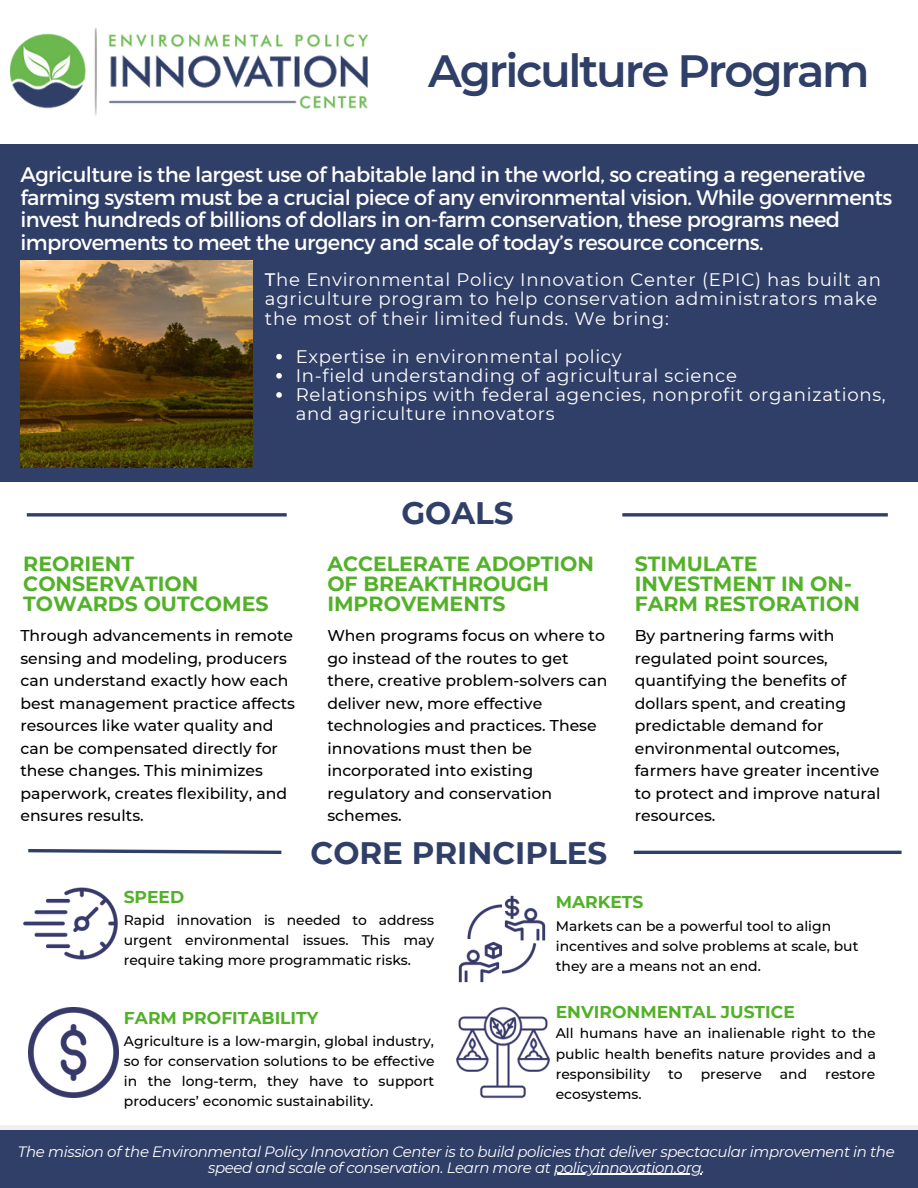
<style>
.page{position:relative;width:918px;height:1188px;background:#fff}
.page>*{position:absolute;margin:0;border:0;box-sizing:border-box;transform-origin:0 0}
.t1{font:600 45.15px "Montserrat";letter-spacing:-.05em;color:#303f68}
.t2{font:700 31.05px "Montserrat";color:#303f68}
.t3{font:21px/22.5px "Montserrat";letter-spacing:-.025em;color:#fff}
.t4{font:700 20.55px/20.2px "Montserrat";color:#53b129}
.t5{font:18.15px/19.2px "Montserrat";letter-spacing:.04em;color:#fff}
.t6{font:700 17.1px "Montserrat";color:#53b129}
.t7{font:500 15.6px/22.5px "Montserrat";color:#000}
.t8{font:italic 15px/15.8px "Montserrat";letter-spacing:-.025em;color:#fff;text-align:center}
.t9{font:500 13.95px/20.1px "Montserrat";color:#000;text-align:justify}
.s1{font-weight:500}
</style>
<div class="page">
<img style="left:10px;top:28px;width:357px;height:88px">
<div style="left:0;top:144px;width:918px;height:338px;background:#303f68"></div>
<div style="left:0;top:1130px;width:918px;height:58px;background:#303f68"></div>
<img style="left:23px;top:887px;width:95px;height:73px">
<svg style="left:27px;top:513px;width:260px;height:4px"></svg>
<svg style="left:622px;top:513px;width:266px;height:4px"></svg>
<svg style="left:28px;top:849px;width:254px;height:5px"></svg>
<hr style="left:634px;top:851px;width:268px;height:3px;background:#303f68">
<img style="left:28px;top:1008px;width:90px;height:90px">
<img style="left:458px;top:895px;width:88px;height:88px">
<img style="left:456px;top:1006px;width:94px;height:93px">
<img style="left:20px;top:260px;width:232px;height:207px">
<hr style="left:554px;top:1174px;width:147px;height:1px;background:#fff">
<svg style="left:276px;top:354px;width:6px;height:5px"></svg>
<svg style="left:276px;top:373px;width:6px;height:6px"></svg>
<svg style="left:276px;top:392px;width:6px;height:6px"></svg>
<p class="t1" style="left:428px;top:44px;width:443px">Agriculture Program</p>
<p class="t3" style="left:20px;top:162px;width:873px">Agriculture is the largest use of habitable land in the world, so creating a regenerative farming system must be a crucial piece of any environmental vision. While governments invest hundreds of billions of dollars in on-farm conservation, these programs need improvements to meet the urgency and scale of today’s resource concerns.</p>
<p class="t5" style="left:265px;top:270px;width:617px"><span class="s1">T</span>he Environmental Policy Innovation Center (EPIC) has built an agriculture program to help conservation administrators make the most of their limited funds. We bring:</p>
<p class="t5" style="left:296px;top:347px;width:327px">Expertise in environmental policy</p>
<p class="t5" style="left:296px;top:366px;width:443px">In-field understanding of agricultural science</p>
<p class="t5" style="left:296px;top:385px;width:592px">Relationships with federal agencies, nonprofit organizations, and agriculture innovators</p>
<p class="t4" style="left:23px;top:553px;width:247px">REORIENT<br>CONSERVATION<br>TOWARDS OUTCOMES</p>
<p class="t7" style="left:20px;top:625px;width:276px">Through advancements in remote sensing and modeling, producers can understand exactly how each best management practice affects resources like water quality and can be compensated directly for these changes. This minimizes paperwork, creates flexibility, and ensures results.</p>
<p class="t2" style="left:401px;top:494px;width:114px">GOALS</p>
<p class="t4" style="left:327px;top:553px;width:268px">ACCELERATE ADOPTION<br>OF BREAKTHROUGH<br>IMPROVEMENTS</p>
<p class="t7" style="left:327px;top:625px;width:282px">When programs focus on where to go instead of the routes to get there, creative problem-solvers can deliver new, more effective technologies and practices. These innovations must then be incorporated into existing regulatory and conservation schemes.</p>
<p class="t4" style="left:635px;top:553px;width:227px">STIMULATE<br>INVESTMENT IN ON-<br>FARM RESTORATION</p>
<p class="t7" style="left:635px;top:625px;width:247px">By partnering farms with regulated point sources, quantifying the benefits of dollars spent, and creating predictable demand for environmental outcomes, farmers have greater incentive to protect and improve natural resources.</p>
<p class="t2" style="left:311px;top:834px;width:298px">CORE PRINCIPLES</p>
<p class="t6" style="left:556px;top:892px;width:89px">MARKETS</p>
<p class="t9" style="left:556px;top:915px;width:304px;text-align:left">Markets can be a powerful tool to align incentives and solve problems at scale, but they are a means not an end.</p>
<p class="t6" style="left:556px;top:1001px;width:241px">ENVIRONMENTAL JUSTICE</p>
<p class="t9" style="left:556px;top:1023px;width:322px">All humans have an inalienable right to the public health benefits nature provides and a responsibility</p>
<p class="t6" style="left:124px;top:887px;width:62px">SPEED</p>
<p class="t9" style="left:124px;top:910px;width:312px">Rapid innovation is needed to address urgent environmental issues. This may require taking more programmatic risks.</p>
<p class="t6" style="left:124px;top:1007px;width:196px">FARM PROFITABILITY</p>
<p class="t9" style="left:124px;top:1030px;width:312px">Agriculture is a low-margin, global industry, so for conservation solutions to be effective in the long-term, they have to support producers’ economic sustainability.</p>
<p class="t9" style="left:668px;top:1064px;width:16px">to</p>
<p class="t9" style="left:701px;top:1064px;width:63px">preserve</p>
<p class="t9" style="left:780px;top:1064px;width:29px">and</p>
<p class="t9" style="left:825px;top:1064px;width:51px">restore</p>
<p class="t9" style="left:556px;top:1084px;width:87px">ecosystems.</p>
<p class="t8" style="left:18px;top:1144px;width:878px">The mission of the Environmental Policy Innovation Center is to build policies that deliver spectacular improvement in the speed and scale of conservation. Learn more at policyinnovation.org.</p>
</div>
